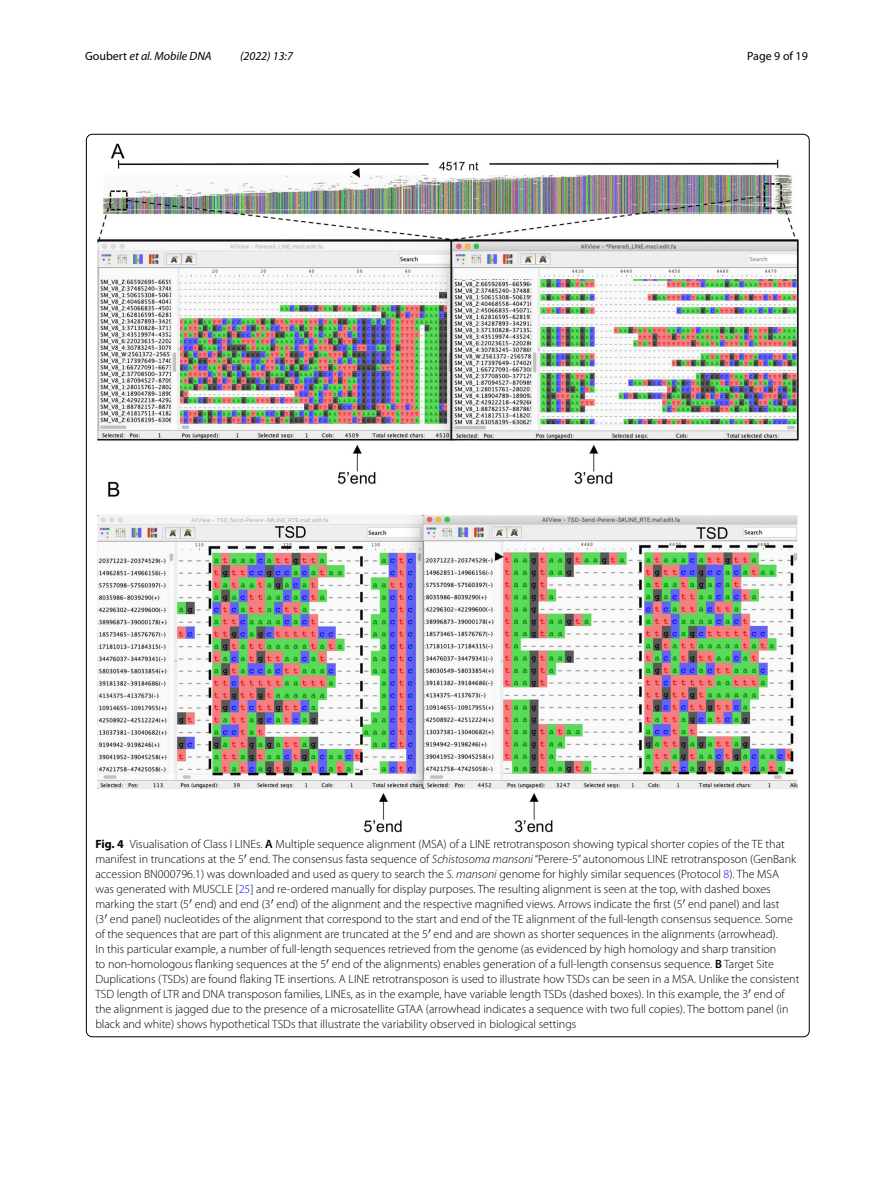
<style>
.page{position:relative;width:893px;height:1187px;background:#fff}
.page>*{position:absolute;margin:0;border:0;box-sizing:border-box;transform-origin:0 0}
.t1{font:300 12px/15px "Myriad Pro";color:#000}
.t2{font:italic 12px "Myriad Pro";color:#000}
.t3{font:12px "Myriad Pro";color:#000}
.s1{font-style:normal}
.s2{font-weight:700}
.s3{font-weight:600}
.s4{font-style:italic}
.s5{color:#00f}
</style>
<div class="page">
<img style="left:98px;top:143px;width:700px;height:689px">
<p class="t2" style="left:85px;top:48px;width:128px"><span class="s1">Goubert</span> et al. Mobile DNA</p>
<p class="t2" style="left:240px;top:48px;width:54px">(2022) 13:7</p>
<p class="t3" style="left:747px;top:48px;width:62px">Page 9 of 19</p>
<p class="t1" style="left:95px;top:836px;width:705px"><span class="s2">Fig. 4</span> Visualisation of Class I LINEs. <span class="s3">A</span> Multiple sequence alignment (MSA) of a LINE retrotransposon showing typical shorter copies of the TE that manifest in truncations at the 5 end. The consensus fasta sequence of <span class="s4">Schistosoma mansoni</span> “Perere-5” autonomous LINE retrotransposon (GenBank accession BN000796.1) was downloaded and used as query to search the <span class="s4">S. mansoni</span> genome for highly similar sequences (Protocol <span class="s5">8</span>). The MSA was generated with MUSCLE [<span class="s5">25</span>] and re-ordered manually for display purposes. The resulting alignment is seen at the top, with dashed boxes marking the start (5 end) and end (3 end) of the alignment and the respective magnified views. Arrows indicate the first (5 end panel) and last<br>(3 end panel) nucleotides of the alignment that correspond to the start and end of the TE alignment of the full-length consensus sequence. Some of the sequences that are part of this alignment are truncated at the 5 end and are shown as shorter sequences in the alignments (arrowhead).<br>In this particular example, a number of full-length sequences retrieved from the genome (as evidenced by high homology and sharp transition<br>to non-homologous flanking sequences at the 5 end of the alignments) enables generation of a full-length consensus sequence. <span class="s3">B</span> Target Site Duplications (TSDs) are found flaking TE insertions. A LINE retrotransposon is used to illustrate how TSDs can be seen in a MSA. Unlike the consistent TSD length of LTR and DNA transposon families, LINEs, as in the example, have variable length TSDs (dashed boxes). In this example, the 3 end of the alignment is jagged due to the presence of a microsatellite GTAA (arrowhead indicates a sequence with two full copies). The bottom panel (in black and white) shows hypothetical TSDs that illustrate the variability observed in biological settings</p>
</div>
